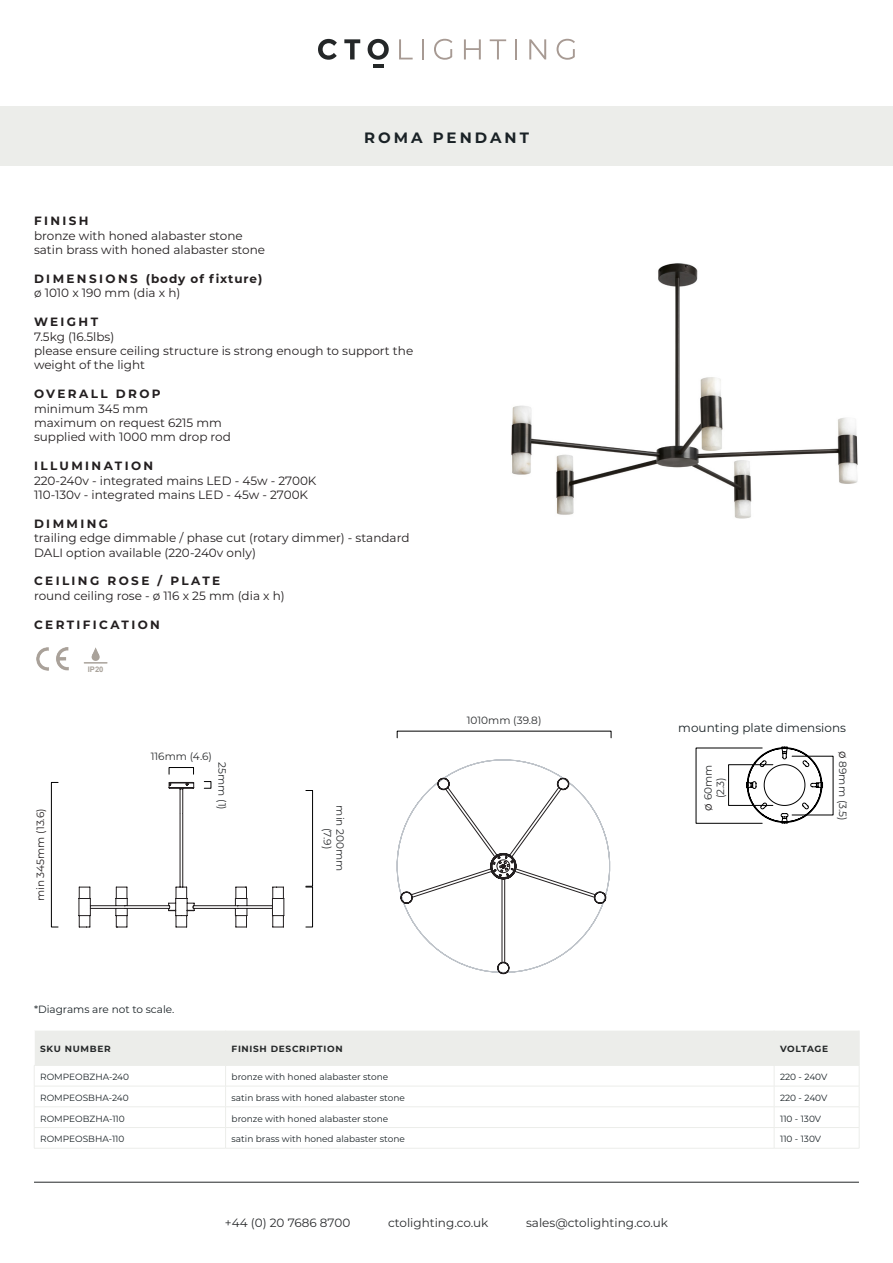
<style>
.page{position:relative;width:893px;height:1263px;background:#fff}
.page>*{position:absolute;margin:0;border:0;box-sizing:border-box;transform-origin:0 0}
.t1{font:700 15px "Montserrat";letter-spacing:.2em;color:#1a2226}
.t2{font:12px/14.4px "Montserrat";color:#231f20}
.t3{font:700 12px "Montserrat";letter-spacing:.2em;color:#231f20}
.t4{font:12px "Montserrat";color:#2a2c2e}
.t5{font:700 12px "Montserrat";letter-spacing:.155em;color:#231f20}
.t6{font:12px "Montserrat";color:#1a2226}
.t7{font:10.5px/12.6px "Montserrat";color:#2a2c2e;text-align:center}
.t8{font:10.5px "Montserrat";color:#1a2226}
.t9{font:10.5px "Montserrat";color:#231f20}
.t10{font:9px "Montserrat";color:#1a2226}
.t11{font:700 9px "Montserrat";letter-spacing:.075em;color:#242728}
.t12{font:700 7.65px "Arial";color:#a9a29a}
.s1{font-size:12px;color:#231f20}
</style>
<div class="page">
<hr style="left:34px;top:1182px;width:825px;height:1px;background:#242728">
<hr style="left:373px;top:64px;width:11px;height:4px;background:#242728">
<svg style="left:318px;top:39px;width:19px;height:21px"></svg>
<svg style="left:344px;top:39px;width:16px;height:20px"></svg>
<svg style="left:368px;top:39px;width:21px;height:21px"></svg>
<hr style="left:422px;top:39px;width:2px;height:20px;background:#a79a93">
<svg style="left:434px;top:39px;width:18px;height:21px"></svg>
<svg style="left:464px;top:39px;width:17px;height:20px"></svg>
<svg style="left:490px;top:39px;width:16px;height:20px"></svg>
<hr style="left:515px;top:39px;width:2px;height:20px;background:#a79a93">
<svg style="left:529px;top:39px;width:17px;height:20px"></svg>
<svg style="left:557px;top:39px;width:18px;height:21px"></svg>
<svg style="left:399px;top:39px;width:14px;height:20px"></svg>
<div style="left:0;top:106px;width:893px;height:60px;background:#ecedea"></div>
<svg style="left:34px;top:1030px;width:826px;height:118px"></svg>
<hr style="left:34px;top:1148px;width:192px;height:1px;background:#ecedea">
<hr style="left:226px;top:1148px;width:548px;height:1px;background:#ecedea">
<hr style="left:774px;top:1148px;width:85px;height:1px;background:#ecedea">
<div style="left:305px;top:887px;width:8px;height:40px;border:1px solid #000001"></div>
<div style="left:305px;top:790px;width:8px;height:97px;border:1px solid #000001"></div>
<div style="left:169px;top:767px;width:25px;height:7px;border:1px solid #000001"></div>
<div style="left:51px;top:782px;width:7px;height:145px;border:1px solid #000001"></div>
<img style="left:511px;top:263px;width:347px;height:256px">
<img style="left:36px;top:647px;width:32px;height:23px">
<div style="left:92px;top:653px;width:8px;height:8px;background:#a9a29a;border-radius:50%"></div>
<svg style="left:92px;top:647px;width:7px;height:8px"></svg>
<hr style="left:84px;top:662px;width:24px;height:2px;background:#a9a29a">
<div style="left:696px;top:748px;width:67px;height:76px;border:1px solid #000"></div>
<div style="left:728px;top:764px;width:45px;height:42px;border:1px solid #000"></div>
<svg style="left:746px;top:746px;width:77px;height:77px"></svg>
<svg style="left:396px;top:759px;width:214px;height:133px"></svg>
<svg style="left:400px;top:777px;width:207px;height:198px"></svg>
<svg style="left:78px;top:781px;width:207px;height:147px"></svg>
<p class="t1" style="left:364px;top:127px;width:166px">ROMA PENDANT</p>
<p class="t3" style="left:34px;top:212px;width:56px">FINISH</p>
<p class="t2" style="left:34px;top:228px;width:210px">bronze with honed alabaster stone</p>
<p class="t2" style="left:34px;top:242px;width:233px">satin brass with honed alabaster stone</p>
<p class="t5" style="left:34px;top:270px;width:230px">DIMENSIONS (body of fixture)</p>
<p class="t2" style="left:34px;top:285px;width:148px">ø 1010 x 190 mm (dia x h)</p>
<p class="t3" style="left:34px;top:313px;width:66px">WEIGHT</p>
<p class="t2" style="left:34px;top:329px;width:82px">7.5kg (16.5lbs)</p>
<p class="t2" style="left:34px;top:343px;width:381px">please ensure ceiling structure is strong enough to support the weight of the light</p>
<p class="t3" style="left:34px;top:385px;width:128px">OVERALL DROP</p>
<p class="t2" style="left:34px;top:401px;width:116px">minimum 345 mm</p>
<p class="t2" style="left:34px;top:415px;width:190px">maximum on request 6215 mm</p>
<p class="t2" style="left:34px;top:429px;width:198px">supplied with 1000 mm drop rod</p>
<p class="t3" style="left:34px;top:457px;width:121px">ILLUMINATION</p>
<p class="t2" style="left:34px;top:473px;width:284px">220-240v - integrated mains LED - 45w - 2700K</p>
<p class="t2" style="left:34px;top:487px;width:276px">110-130v - integrated mains LED - 45w - 2700K</p>
<p class="t3" style="left:34px;top:515px;width:76px">DIMMING</p>
<p class="t2" style="left:34px;top:530px;width:377px">trailing edge dimmable / phase cut (rotary dimmer) - standard</p>
<p class="t2" style="left:34px;top:545px;width:223px">DALI option available (220-240v only)</p>
<p class="t3" style="left:34px;top:572px;width:188px">CEILING ROSE / PLATE</p>
<p class="t2" style="left:34px;top:588px;width:252px">round ceiling rose - ø 116 x 25 mm (dia x h)</p>
<p class="t3" style="left:34px;top:616px;width:127px">CERTIFICATION</p>
<p class="t12" style="left:88px;top:663px;width:17px">IP20</p>
<p class="t9" style="left:33px;top:901px;width:94px;rotate:-90deg">min 345mm (13.6)</p>
<p class="t7" style="left:151px;top:750px;width:63px">116mm (4.6)</p>
<p class="t7" style="left:229px;top:762px;width:49px;rotate:90deg">25mm (1)</p>
<p class="t7" style="left:347px;top:805px;width:67px;rotate:90deg">min 200mm (7.9)</p>
<p class="t7" style="left:467px;top:713px;width:76px">1010mm (39.8)</p>
<p class="t6" style="left:678px;top:719px;width:169px">mounting plate dimensions</p>
<p class="t7" style="left:701px;top:811px;width:48px;rotate:-90deg"><span class="s1">ø</span> 60mm (2.3)</p>
<p class="t7" style="left:850px;top:751px;width:71px;rotate:90deg"><span class="s1">ø</span> 89mm (3.5)</p>
<p class="t8" style="left:34px;top:1002px;width:142px">*Diagrams are not to scale.</p>
<p class="t11" style="left:40px;top:1043px;width:72px">SKU NUMBER</p>
<p class="t11" style="left:232px;top:1043px;width:113px">FINISH DESCRIPTION</p>
<p class="t11" style="left:780px;top:1043px;width:50px">VOLTAGE</p>
<p class="t10" style="left:40px;top:1071px;width:90px">ROMPEOBZHA-240</p>
<p class="t10" style="left:232px;top:1071px;width:158px">bronze with honed alabaster stone</p>
<p class="t10" style="left:780px;top:1071px;width:49px">220 - 240V</p>
<p class="t10" style="left:40px;top:1091px;width:90px">ROMPEOSBHA-240</p>
<p class="t10" style="left:232px;top:1091px;width:175px">satin brass with honed alabaster stone</p>
<p class="t10" style="left:780px;top:1091px;width:49px">220 - 240V</p>
<p class="t10" style="left:40px;top:1112px;width:86px">ROMPEOBZHA-110</p>
<p class="t10" style="left:232px;top:1112px;width:158px">bronze with honed alabaster stone</p>
<p class="t10" style="left:780px;top:1112px;width:42px">110 - 130V</p>
<p class="t10" style="left:40px;top:1133px;width:86px">ROMPEOSBHA-110</p>
<p class="t10" style="left:232px;top:1133px;width:175px">satin brass with honed alabaster stone</p>
<p class="t10" style="left:780px;top:1133px;width:42px">110 - 130V</p>
<p class="t4" style="left:225px;top:1214px;width:127px">+44 (0) 20 7686 8700</p>
<p class="t4" style="left:388px;top:1214px;width:102px">ctolighting.co.uk</p>
<p class="t4" style="left:526px;top:1214px;width:143px">sales@ctolighting.co.uk</p>
</div>
